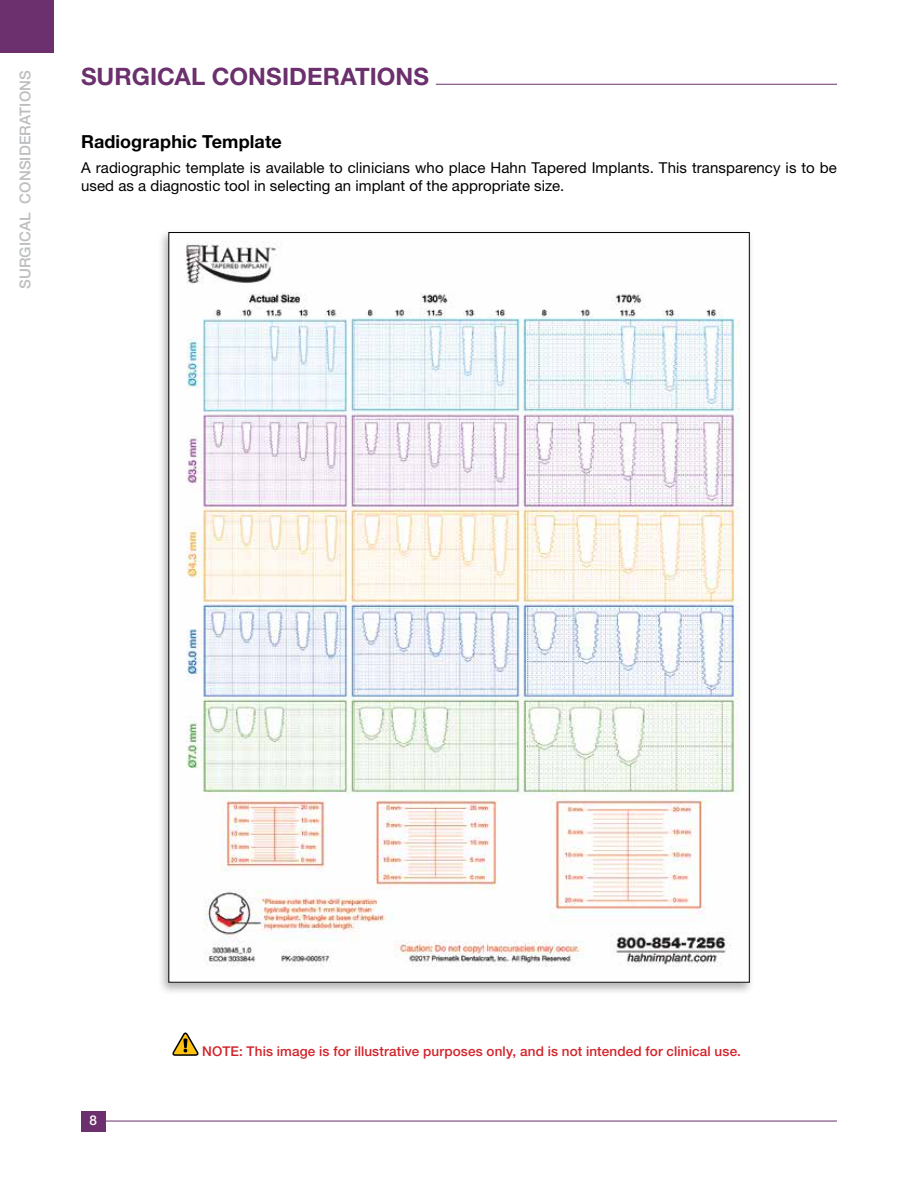
<style>
.page{position:relative;width:918px;height:1188px;background:#fff}
.page>*{position:absolute;margin:0;border:0;box-sizing:border-box;transform-origin:0 0}
.t1{font:700 24px "Helvetica Neue LT Std";color:#6b306d}
.t2{font:700 18px "Helvetica Neue LT Std";letter-spacing:.005em;color:#000}
.t3{font:15px/18px "Helvetica Neue LT Std";letter-spacing:.005em;color:#000}
.t4{font:500 15px "Helvetica Neue LT Std";letter-spacing:.01em;color:#bcbec0}
.t5{font:500 13.5px "Helvetica Neue LT Std";letter-spacing:.01em;color:#d2232a}
.t6{font:500 13.5px "Helvetica Neue LT Std";color:#fff}
</style>
<div class="page">
<hr style="left:102px;top:1121px;width:735px;height:1px;background:#6b306d">
<div style="left:81px;top:1111px;width:24px;height:20px;background:#6b306d"></div>
<svg style="left:172px;top:1032px;width:27px;height:24px"></svg>
<div style="left:157px;top:229px;width:598px;height:766px;background:#000;opacity:.3"></div>
<img style="left:170px;top:234px;width:578px;height:747px">
<hr style="left:436px;top:84px;width:401px;height:1px;background:#6b306d">
<div style="left:0;top:0;width:53px;height:53px;background:#6b306d"></div>
<p class="t4" style="left:16px;top:289px;width:220px;rotate:-90deg">SURGICAL CONSIDERATIONS</p>
<h1 class="t1" style="left:81px;top:61px;width:350px">SURGICAL CONSIDERATIONS</h1>
<p class="t2" style="left:81px;top:130px;width:202px">Radiographic Template</p>
<p class="t3" style="left:81px;top:158px;width:758px">A radiographic template is available to clinicians who place Hahn Tapered Implants. This transparency is to be used as a diagnostic tool in selecting an implant of the appropriate size.</p>
<p class="t6" style="left:89px;top:1112px;width:9px">8</p>
<p class="t5" style="left:202px;top:1043px;width:540px">NOTE: This image is for illustrative purposes only, and is not intended for clinical use.</p>
</div>
